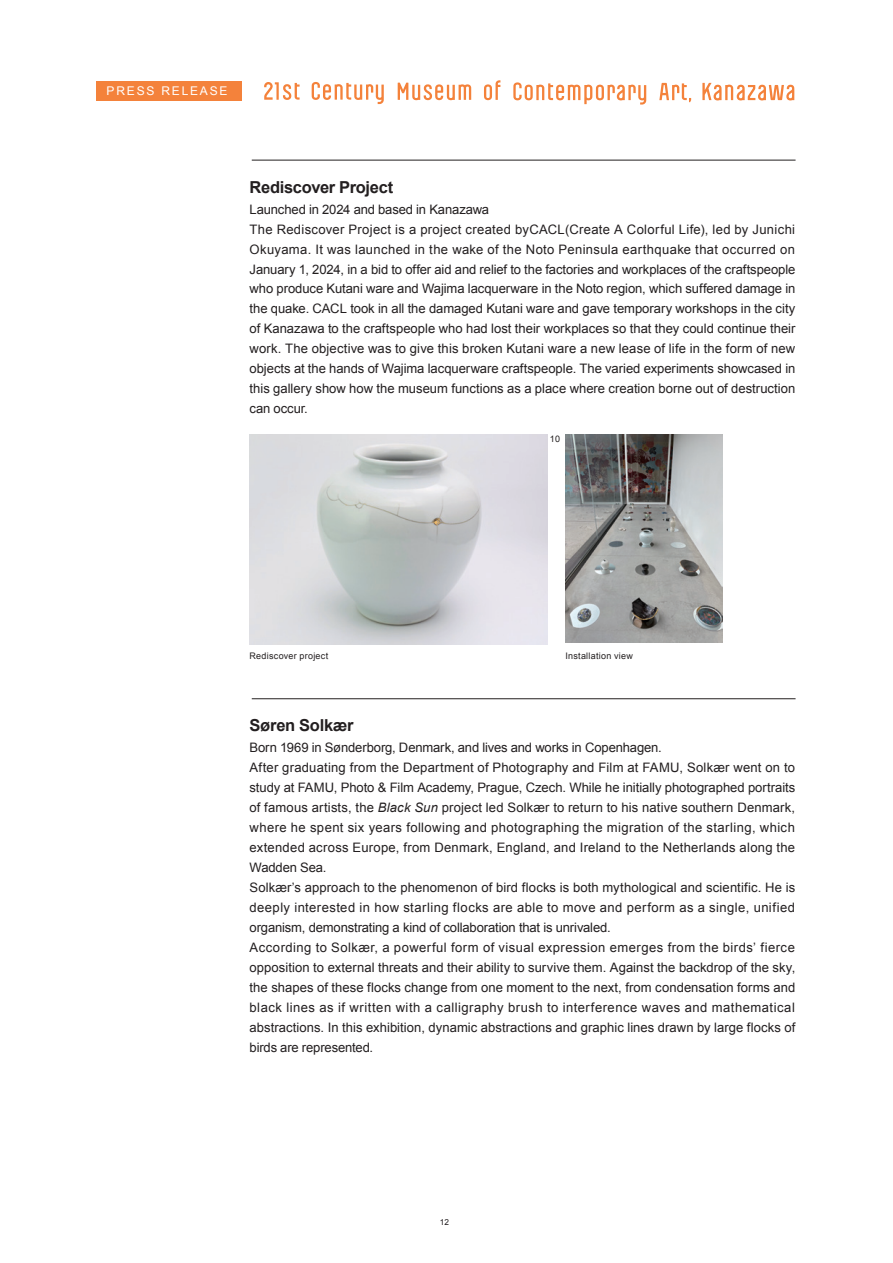
<style>
.page{position:relative;width:893px;height:1263px;background:#fff}
.page>*{position:absolute;margin:0;border:0;box-sizing:border-box;transform-origin:0 0}
.t1{font:700 16.5px "Arial";letter-spacing:-.02em;color:#231f20}
.t2{font:13.05px/20px "Arial";letter-spacing:.005em;color:#231f20}
.t3{font:12px "Arial";letter-spacing:.15em;color:#fff}
.t4{font:9px "Arial";letter-spacing:.03em;color:#231f20}
.t5{font:8.25px "Arial";color:#231f20}
.s1{font-style:italic}
</style>
<div class="page">
<svg style="left:312px;top:82px;width:72px;height:22px"></svg>
<svg style="left:264px;top:82px;width:36px;height:18px"></svg>
<svg style="left:484px;top:80px;width:16px;height:20px"></svg>
<svg style="left:398px;top:83px;width:73px;height:17px"></svg>
<svg style="left:659px;top:83px;width:32px;height:19px"></svg>
<svg style="left:513px;top:82px;width:133px;height:23px"></svg>
<svg style="left:702px;top:83px;width:92px;height:17px"></svg>
<div style="left:96px;top:81px;width:146px;height:19px;background:#f4823b"></div>
<hr style="left:252px;top:160px;width:544px;height:1px;background:#231f20">
<img style="left:250px;top:434px;width:297px;height:211px">
<img style="left:566px;top:434px;width:156px;height:208px">
<hr style="left:252px;top:698px;width:544px;height:1px;background:#231f20">
<p class="t3" style="left:107px;top:84px;width:122px">PRESS RELEASE</p>
<p class="t1" style="left:250px;top:178px;width:145px">Rediscover Project</p>
<p class="t2" style="left:250px;top:199px;width:547px">Launched in 2024 and based in Kanazawa<br>The Rediscover Project is a project created byCACL(Create A Colorful Life), led by Junichi Okuyama. It was launched in the wake of the Noto Peninsula earthquake that occurred on January 1, 2024, in a bid to offer aid and relief to the factories and workplaces of the craftspeople who produce Kutani ware and Wajima lacquerware in the Noto region, which suffered damage in the quake. CACL took in all the damaged Kutani ware and gave temporary workshops in the city of Kanazawa to the craftspeople who had lost their workplaces so that they could continue their work. The objective was to give this broken Kutani ware a new lease of life in the form of new objects at the hands of Wajima lacquerware craftspeople. The varied experiments showcased in this gallery show how the museum functions as a place where creation borne out of destruction can occur.</p>
<p class="t4" style="left:550px;top:434px;width:12px">10</p>
<p class="t4" style="left:250px;top:651px;width:80px">Rediscover project</p>
<p class="t4" style="left:565px;top:651px;width:69px">Installation view</p>
<p class="t1" style="left:250px;top:716px;width:105px">Søren Solkær</p>
<p class="t2" style="left:250px;top:738px;width:547px">Born 1969 in Sønderborg, Denmark, and lives and works in Copenhagen.<br>After graduating from the Department of Photography and Film at FAMU, Solkær went on to study at FAMU, Photo &amp; Film Academy, Prague, Czech. While he initially photographed portraits of famous artists, the <span class="s1">Black Sun</span> project led Solkær to return to his native southern Denmark, where he spent six years following and photographing the migration of the starling, which extended across Europe, from Denmark, England, and Ireland to the Netherlands along the Wadden Sea.<br>Solkær’s approach to the phenomenon of bird flocks is both mythological and scientific. He is deeply interested in how starling flocks are able to move and perform as a single, unified organism, demonstrating a kind of collaboration that is unrivaled.<br>According to Solkær, a powerful form of visual expression emerges from the birds’ fierce opposition to external threats and their ability to survive them. Against the backdrop of the sky, the shapes of these flocks change from one moment to the next, from condensation forms and black lines as if written with a calligraphy brush to interference waves and mathematical abstractions. In this exhibition, dynamic abstractions and graphic lines drawn by large flocks of birds are represented.</p>
<p class="t5" style="left:440px;top:1217px;width:11px">12</p>
</div>
